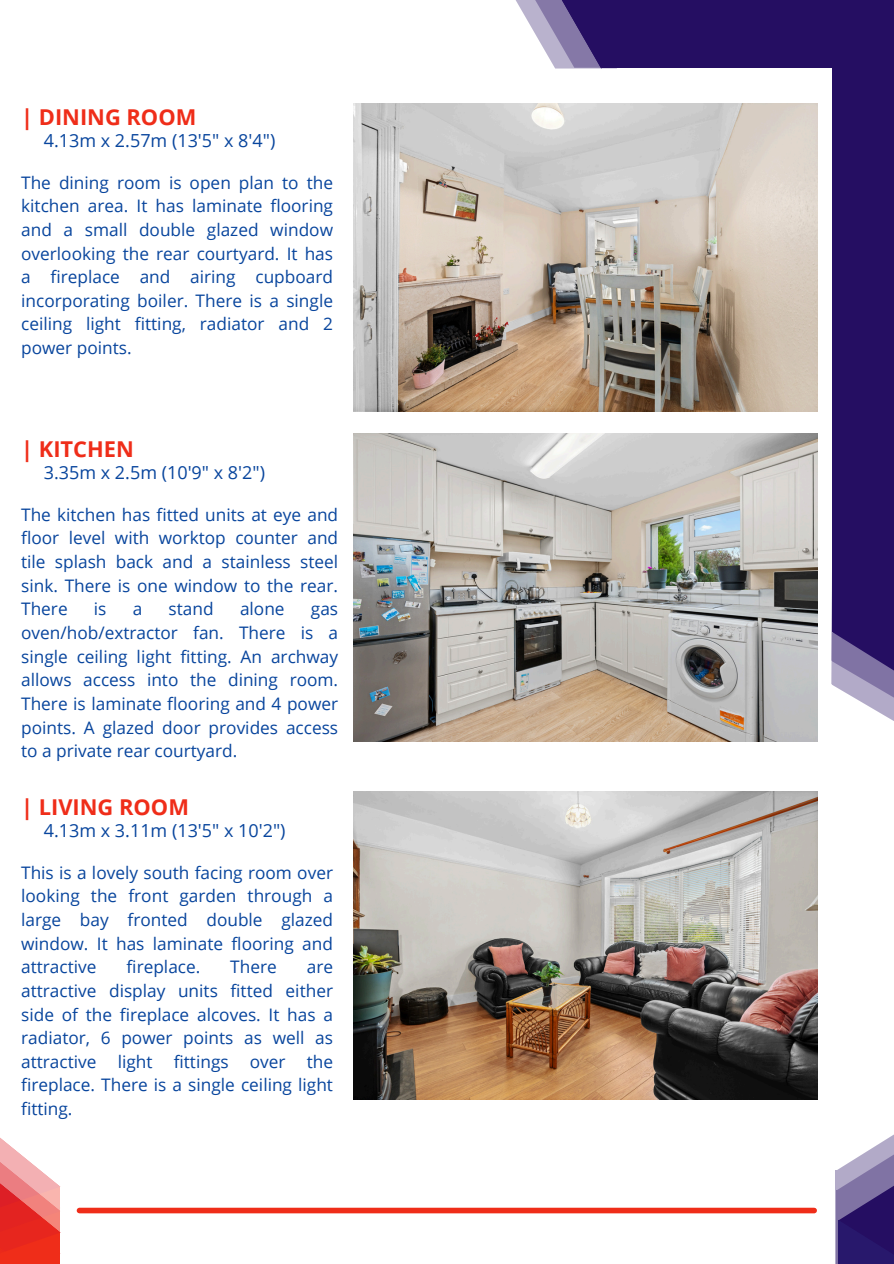
<style>
.page{position:relative;width:894px;height:1264px;background:#fff}
.page>*{position:absolute;margin:0;border:0;box-sizing:border-box;transform-origin:0 0}
.t1{font:700 21.9px "Open Sans";color:#ef2d19}
.t2{font:18px "Open Sans";color:#08459d}
.t3{font:17.25px/23.7px "Open Sans";color:#08459d;text-align:justify}
</style>
<div class="page">
<svg style="left:515px;top:0;width:13px;height:21px"></svg>
<svg style="left:528px;top:0;width:27px;height:68px;fill:#b9b2cd"></svg>
<div style="left:602px;top:0;width:291px;height:68px;background:#250e62"></div>
<svg style="left:831px;top:585px;width:62px;height:136px"></svg>
<div style="left:832px;top:0;width:61px;height:631px;background:#250e62"></div>
<svg style="left:832px;top:631px;width:61px;height:60px;background:#6c5d95"></svg>
<svg style="left:555px;top:0;width:62px;height:69px"></svg>
<div style="left:835px;top:1190px;width:58px;height:73px;background:#28186c"></div>
<svg style="left:835px;top:1135px;width:58px;height:107px"></svg>
<svg style="left:0;top:1138px;width:61px;height:125px"></svg>
<div style="left:79px;top:1207px;width:735px;height:6px;background:#ef2d19"></div>
<img style="left:354px;top:103px;width:462px;height:308px">
<img style="left:354px;top:433px;width:462px;height:308px">
<img style="left:354px;top:791px;width:462px;height:308px">
<p class="t1" style="left:21px;top:101px;width:177px">| DINING ROOM</p>
<h1 class="t2" style="left:44px;top:127px;width:233px">4.13m x 2.57m (13'5" x 8'4")</h1>
<p class="t3" style="left:21px;top:170px;width:313px">The dining room is open plan to the kitchen area. It has laminate flooring and a small double glazed window overlooking the rear courtyard. It has a fireplace and airing cupboard incorporating boiler. There is a single ceiling light fitting, radiator and 2 power points.</p>
<p class="t1" style="left:21px;top:433px;width:114px">| KITCHEN</p>
<p class="t2" style="left:44px;top:459px;width:223px">3.35m x 2.5m (10'9" x 8'2")</p>
<p class="t3" style="left:21px;top:502px;width:318px">The kitchen has fitted units at eye and floor level with worktop counter and tile splash back and a stainless steel sink. There is one window to the rear.<br>There</p>
<p class="t3" style="left:94px;top:597px;width:14px">is</p>
<p class="t3" style="left:133px;top:597px;width:11px">a</p>
<p class="t3" style="left:169px;top:597px;width:47px">stand</p>
<p class="t3" style="left:240px;top:597px;width:46px">alone</p>
<p class="t3" style="left:21px;top:597px;width:318px;text-indent:290px">gas oven/hob/extractor fan. There is a single ceiling light fitting. An archway allows access into the dining room.<br>There is laminate flooring and 4 power points. A glazed door provides access to a private rear courtyard.</p>
<p class="t1" style="left:21px;top:791px;width:169px">| LIVING ROOM</p>
<h1 class="t2" style="left:44px;top:817px;width:243px">4.13m x 3.11m (13'5" x 10'2")</h1>
<p class="t3" style="left:21px;top:860px;width:313px">This is a lovely south facing room over looking the front garden through a large bay fronted double glazed window. It has laminate flooring and attractive</p>
<p class="t3" style="left:126px;top:954px;width:75px">fireplace.</p>
<p class="t3" style="left:230px;top:954px;width:48px">There</p>
<p class="t3" style="left:21px;top:954px;width:313px;text-indent:285px">are attractive display units fitted either side of the fireplace alcoves. It has a radiator, 6 power points as well as attractive light fittings over the fireplace. There is a single ceiling light fitting.</p>
</div>
